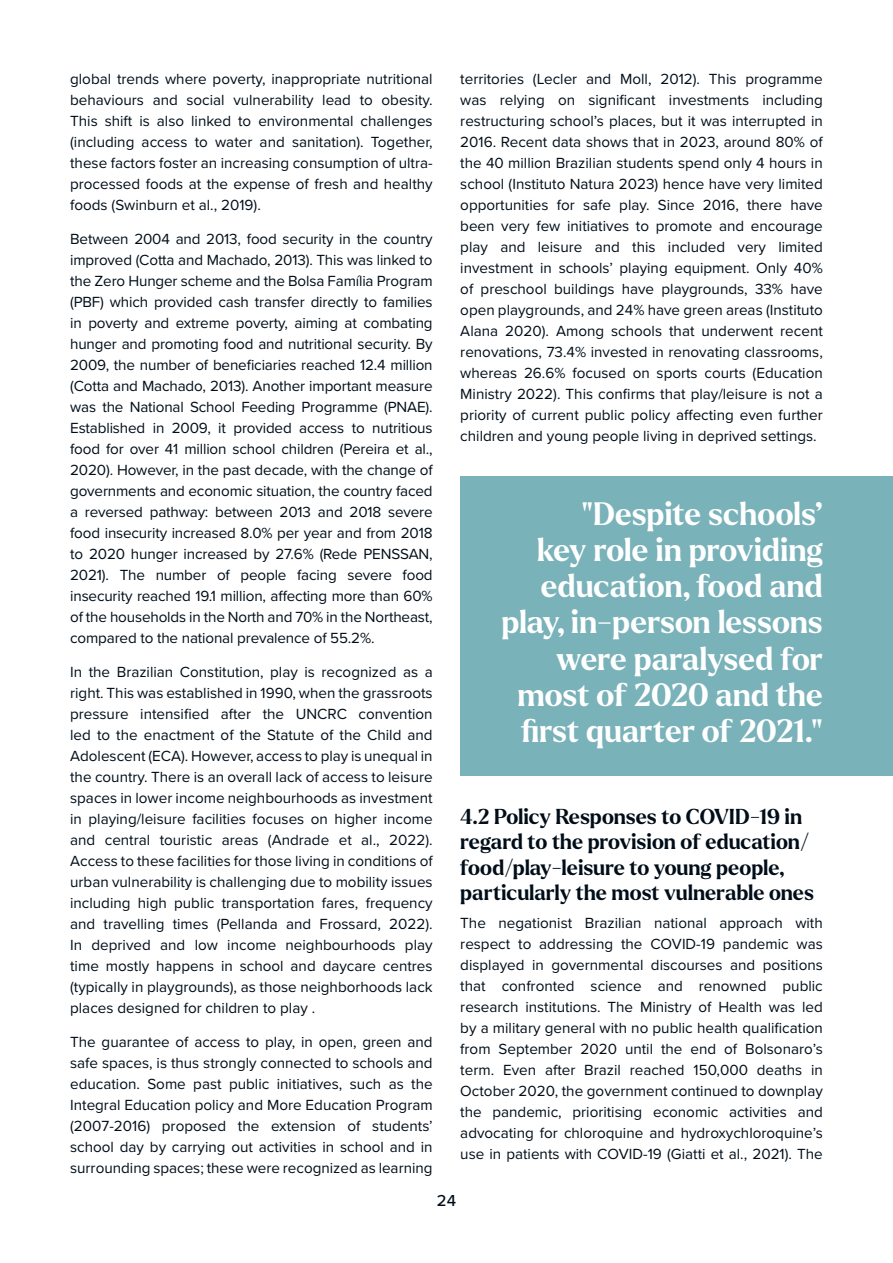
<style>
.page{position:relative;width:893px;height:1263px;background:#fff}
.page>*{position:absolute;margin:0;border:0;box-sizing:border-box;transform-origin:0 0}
.t1{font:700 31.5px/36px "Larken";color:#fff;text-align:right}
.t2{font:700 21px/25.5px "Larken";color:#000d18}
.t3{font:500 16.5px "Proxima Nova";color:#000d18}
.t4{font:15.15px/21px "Proxima Nova";color:#000d18;text-align:justify}
</style>
<div class="page">
<div style="left:460px;top:476px;width:433px;height:300px;background:#7ab2b9"></div>
<p class="t4" style="left:70px;top:68px;width:364px">global trends where poverty, inappropriate nutritional behaviours and social vulnerability lead to obesity.<br>This shift is also linked to environmental challenges (including access to water and sanitation). Together, these factors foster an increasing consumption of ultra&shy;processed foods at the expense of fresh and healthy foods (Swinburn et al., 2019).</p>
<p class="t4" style="left:70px;top:228px;width:364px">Between 2004 and 2013, food security in the country improved (Cotta and Machado, 2013). This was linked to the Zero Hunger scheme and the Bolsa Família Program (PBF) which provided cash transfer directly to families in poverty and extreme poverty, aiming at combating hunger and promoting food and nutritional security. By 2009, the number of beneficiaries reached 12.4 million (Cotta and Machado, 2013). Another important measure was the National School Feeding Programme (PNAE).<br>Established in 2009, it provided access to nutritious food for over 41 million school children (Pereira et al., 2020). However, in the past decade, with the change of governments and economic situation, the country faced a reversed pathway: between 2013 and 2018 severe food insecurity increased 8.0% per year and from 2018 to 2020 hunger increased by 27.6% (Rede PENSSAN, 2021). The number of people facing severe food insecurity reached 19.1 million, affecting more than 60% of the households in the North and 70% in the Northeast, compared to the national prevalence of 55.2%.</p>
<p class="t4" style="left:70px;top:660px;width:364px">In the Brazilian Constitution, play is recognized as a right. This was established in 1990, when the grassroots pressure intensified after the UNCRC convention led to the enactment of the Statute of the Child and Adolescent (ECA). However, access to play is unequal in the country. There is an overall lack of access to leisure spaces in lower income neighbourhoods as investment in playing/leisure facilities focuses on higher income and central touristic areas (Andrade et al., 2022).<br>Access to these facilities for those living in conditions of urban vulnerability is challenging due to mobility issues including high public transportation fares, frequency and travelling times (Pellanda and Frossard, 2022).<br>In deprived and low income neighbourhoods play time mostly happens in school and daycare centres (typically in playgrounds), as those neighborhoods lack places designed for children to play .</p>
<p class="t4" style="left:70px;top:1030px;width:364px">The guarantee of access to play, in open, green and safe spaces, is thus strongly connected to schools and education. Some past public initiatives, such as the Integral Education policy and More Education Program (2007-2016) proposed the extension of students’ school day by carrying out activities in school and in surrounding spaces; these were recognized as learning</p>
<p class="t4" style="left:460px;top:68px;width:364px">territories (Lecler and Moll, 2012). This programme was relying on significant investments including restructuring school’s places, but it was interrupted in 2016. Recent data shows that in 2023, around 80% of the 40 million Brazilian students spend only 4 hours in school (Instituto Natura 2023) hence have very limited opportunities for safe play. Since 2016, there have been very few initiatives to promote and encourage play and leisure and this included very limited investment in schools’ playing equipment. Only 40% of preschool buildings have playgrounds, 33% have open playgrounds, and 24% have green areas (Instituto Alana 2020). Among schools that underwent recent renovations, 73.4% invested in renovating classrooms, whereas 26.6% focused on sports courts (Education Ministry 2022). This confirms that play/leisure is not a priority of current public policy affecting even further children and young people living in deprived settings.</p>
<h1 class="t1" style="left:502px;top:496px;width:323px">"Despite schools’<br>key role in providing education, food and play, in-person lessons were paralysed for most of 2020 and the first quarter of 2021."</h1>
<h2 class="t2" style="left:460px;top:804px;width:355px">4.2 Policy Responses to COVID-19 in regard to the provision of education/ food/play-leisure to young people, particularly the most vulnerable ones</h2>
<p class="t4" style="left:460px;top:911px;width:364px">The negationist Brazilian national approach with respect to addressing the COVID-19 pandemic was displayed in governmental discourses and positions that confronted science and renowned public research institutions. The Ministry of Health was led by a military general with no public health qualification from September 2020 until the end of Bolsonaro’s term. Even after Brazil reached 150,000 deaths in October 2020, the government continued to downplay the pandemic, prioritising economic activities and advocating for chloroquine and hydroxychloroquine’s use in patients with COVID-19 (Giatti et al., 2021). The</p>
<p class="t3" style="left:437px;top:1188px;width:21px">24</p>
</div>
